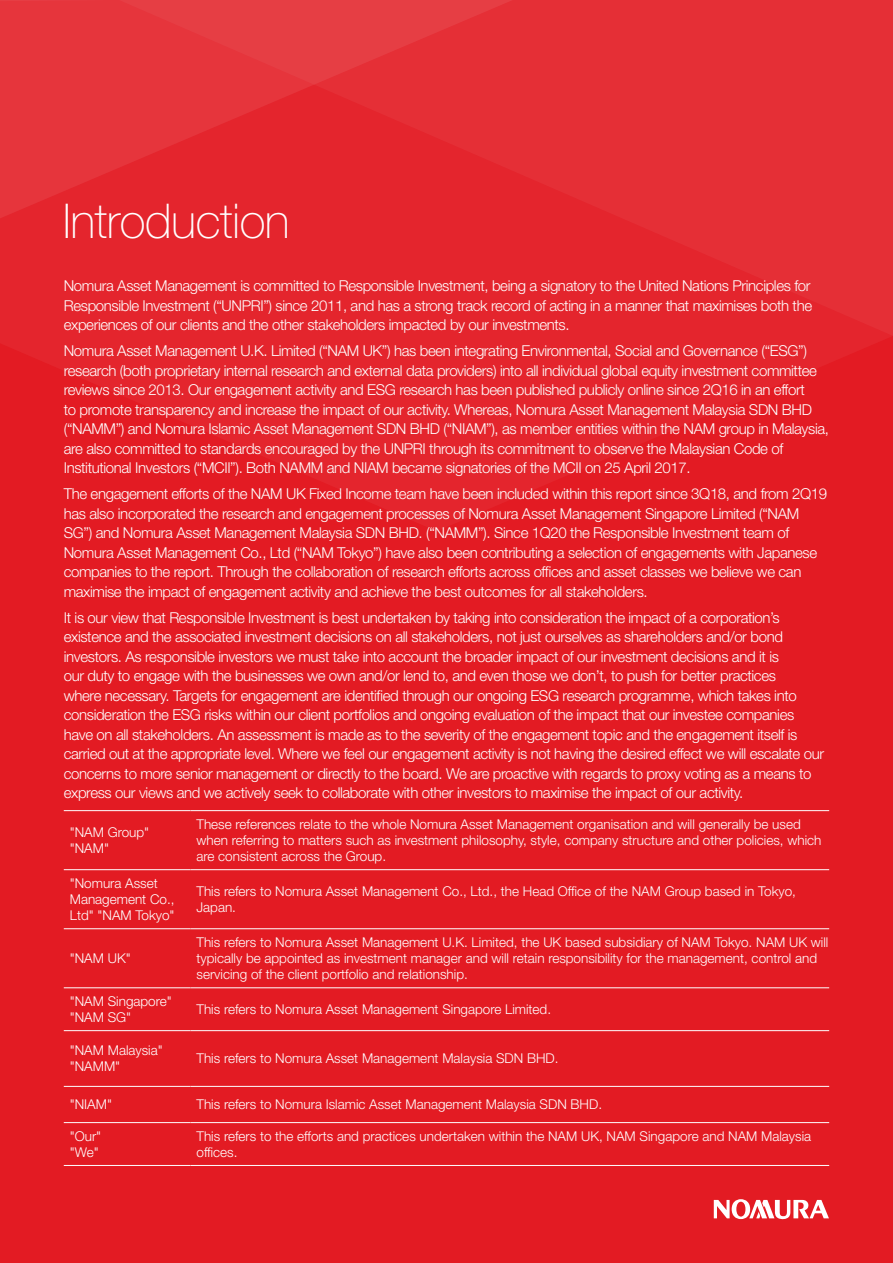
<style>
.page{position:relative;width:893px;height:1263px;background:#e31b23}
.page>*{position:absolute;margin:0;border:0;box-sizing:border-box;transform-origin:0 0}
.Section_Title__TOC{font:100 48px "Helvetica Neue LT Std";letter-spacing:-.01em;color:#fff}
.Body_Text{font:300 15px/19.5px "Helvetica Neue LT Std";letter-spacing:-.025em;color:#fff}
.Body_Text-2{font:300 13.5px/16.2px "Helvetica Neue LT Std";color:#fff}
</style>
<div class="page">
<svg style="left:553px;top:0;width:340px;height:336px;fill:#e52f36"></svg>
<svg style="left:0;top:0;width:553px;height:219px;fill:#e52f36"></svg>
<hr style="left:64px;top:810px;width:126px;height:1px;background:#fff">
<hr style="left:190px;top:810px;width:639px;height:1px;background:#fff">
<hr style="left:64px;top:869px;width:126px;height:1px;background:#fff">
<hr style="left:190px;top:869px;width:639px;height:1px;background:#fff">
<hr style="left:64px;top:928px;width:126px;height:1px;background:#fff">
<hr style="left:190px;top:928px;width:639px;height:1px;background:#fff">
<hr style="left:64px;top:987px;width:126px;height:1px;background:#fff">
<hr style="left:190px;top:987px;width:639px;height:1px;background:#fff">
<hr style="left:64px;top:1030px;width:126px;height:1px;background:#fff">
<hr style="left:190px;top:1030px;width:639px;height:1px;background:#fff">
<hr style="left:64px;top:1086px;width:126px;height:1px;background:#fff">
<hr style="left:190px;top:1086px;width:639px;height:1px;background:#fff">
<hr style="left:64px;top:1122px;width:126px;height:1px;background:#fff">
<hr style="left:190px;top:1122px;width:639px;height:1px;background:#fff">
<hr style="left:64px;top:1165px;width:126px;height:1px;background:#fff">
<hr style="left:190px;top:1165px;width:639px;height:1px;background:#fff">
<svg style="left:714px;top:1199px;width:115px;height:20px"></svg>
<p class="Section_Title__TOC" style="left:63px;top:194px;width:229px">Introduction</p>
<p class="Body_Text" style="left:64px;top:276px;width:750px;text-align:justify">Nomura Asset Management is committed to Responsible Investment, being a signatory to the United Nations Principles for Responsible Investment (“UNPRI”) since 2011, and has a strong track record of acting in a manner that maximises both the experiences of our clients and the other stakeholders impacted by our investments.</p>
<p class="Body_Text" style="left:64px;top:341px;width:767px">Nomura Asset Management U.K. Limited (“NAM UK”) has been integrating Environmental, Social and Governance (“ESG”) research (both proprietary internal research and external data providers) into all individual global equity investment committee reviews since 2013. Our engagement activity and ESG research has been published publicly online since 2Q16 in an effort<br>to promote transparency and increase the impact of our activity. Whereas, Nomura Asset Management Malaysia SDN BHD (“NAMM”) and Nomura Islamic Asset Management SDN BHD (“NIAM”), as member entities within the NAM group in Malaysia, are also committed to standards encouraged by the UNPRI through its commitment to observe the Malaysian Code of Institutional Investors (“MCII”). Both NAMM and NIAM became signatories of the MCII on 25 April 2017.</p>
<p class="Body_Text" style="left:64px;top:484px;width:765px">The engagement efforts of the NAM UK Fixed Income team have been included within this report since 3Q18, and from 2Q19 has also incorporated the research and engagement processes of Nomura Asset Management Singapore Limited (“NAM SG”) and Nomura Asset Management Malaysia SDN BHD. (“NAMM”). Since 1Q20 the Responsible Investment team of Nomura Asset Management Co., Ltd (“NAM Tokyo”) have also been contributing a selection of engagements with Japanese companies to the report. Through the collaboration of research efforts across offices and asset classes we believe we can maximise the impact of engagement activity and achieve the best outcomes for all stakeholders.</p>
<p class="Body_Text" style="left:64px;top:607px;width:762px">It is our view that Responsible Investment is best undertaken by taking into consideration the impact of a corporation’s existence and the associated investment decisions on all stakeholders, not just ourselves as shareholders and/or bond investors. As responsible investors we must take into account the broader impact of our investment decisions and it is<br>our duty to engage with the businesses we own and/or lend to, and even those we don’t, to push for better practices<br>where necessary. Targets for engagement are identified through our ongoing ESG research programme, which takes into consideration the ESG risks within our client portfolios and ongoing evaluation of the impact that our investee companies have on all stakeholders. An assessment is made as to the severity of the engagement topic and the engagement itself is carried out at the appropriate level. Where we feel our engagement activity is not having the desired effect we will escalate our concerns to more senior management or directly to the board. We are proactive with regards to proxy voting as a means to express our views and we actively seek to collaborate with other investors to maximise the impact of our activity.</p>
<p class="Body_Text-2" style="left:70px;top:824px;width:81px">"NAM Group" "NAM"</p>
<p class="Body_Text-2" style="left:196px;top:815px;width:626px">These references relate to the whole Nomura Asset Management organisation and will generally be used when referring to matters such as investment philosophy, style, company structure and other policies, which are consistent across the Group.</p>
<p class="Body_Text-2" style="left:70px;top:875px;width:106px">"Nomura Asset<br>Management Co.,<br>Ltd" "NAM Tokyo"</p>
<p class="Body_Text-2" style="left:196px;top:883px;width:601px">This refers to Nomura Asset Management Co., Ltd., the Head Office of the NAM Group based in Tokyo,<br>Japan.</p>
<p class="Body_Text-2" style="left:70px;top:950px;width:62px">"NAM UK"</p>
<p class="Body_Text-2" style="left:196px;top:934px;width:633px">This refers to Nomura Asset Management U.K. Limited, the UK based subsidiary of NAM Tokyo. NAM UK will typically be appointed as investment manager and will retain responsibility for the management, control and servicing of the client portfolio and relationship.</p>
<p class="Body_Text-2" style="left:70px;top:993px;width:104px">"NAM Singapore" "NAM SG"</p>
<p class="Body_Text-2" style="left:196px;top:1001px;width:356px">This refers to Nomura Asset Management Singapore Limited.</p>
<p class="Body_Text-2" style="left:70px;top:1042px;width:95px">"NAM Malaysia" "NAMM"</p>
<p class="Body_Text-2" style="left:196px;top:1050px;width:364px">This refers to Nomura Asset Management Malaysia SDN BHD.</p>
<p class="Body_Text-2" style="left:70px;top:1096px;width:44px">"NIAM"</p>
<p class="Body_Text-2" style="left:196px;top:1096px;width:407px">This refers to Nomura Islamic Asset Management Malaysia SDN BHD.</p>
<p class="Body_Text-2" style="left:70px;top:1127px;width:33px">"Our" "We"</p>
<p class="Body_Text-2" style="left:196px;top:1127px;width:616px">This refers to the efforts and practices undertaken within the NAM UK, NAM Singapore and NAM Malaysia offices.</p>
</div>
